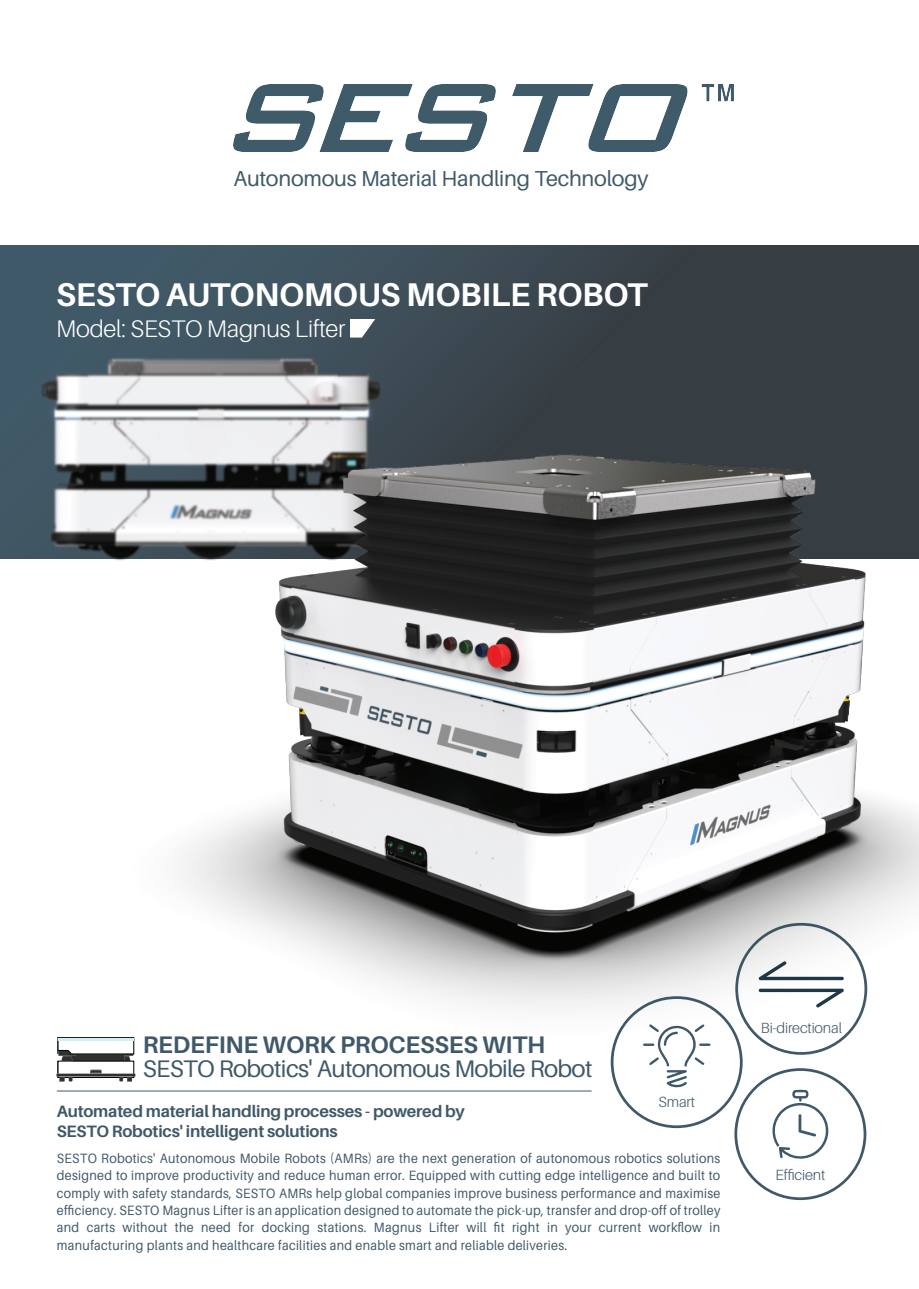
<style>
.page{position:relative;width:919px;height:1289px;background:#fff}
.page>*{position:absolute;margin:0;border:0;box-sizing:border-box;transform-origin:0 0}
.t1{font:700 32.85px "Aileron";letter-spacing:-.01em;color:#fff}
.t2{font:24px "Aileron";letter-spacing:-.025em;color:#405968}
.t3{font:700 24px "Aileron";letter-spacing:-.01em;color:#405968}
.t4{font:300 24px "Aileron";letter-spacing:-.01em;color:#fff}
.t5{font:21.6px "Aileron";letter-spacing:-.01em;color:#405968}
.t6{font:700 16.5px/19.8px "Aileron";letter-spacing:-.01em;color:#405968}
.t7{font:300 14.7px "Aileron";letter-spacing:-.01em;color:#405968}
.t8{font:13.5px/17.2px "Aileron";letter-spacing:.025em;color:#405968;text-align:justify;scale:.93 1}
</style>
<div class="page">
<div style="left:0;top:245px;width:918px;height:314px;background:linear-gradient(to right,#435e6e,#34373b)"></div>
<img style="left:233px;top:84px;width:500px;height:67px">
<svg style="left:610px;top:1053px;width:257px;height:147px"></svg>
<hr style="left:57px;top:1090px;width:534px;height:1px;background:#405968">
<div style="left:56px;top:1073px;width:80px;height:4px;border:1px solid #fff"></div>
<img style="left:0;top:296px;width:474px;height:148px">
<img style="left:0;top:444px;width:918px;height:609px">
<div style="left:58px;top:1061px;width:76px;height:16px;background:#fff"></div>
<svg style="left:58px;top:1037px;width:76px;height:24px"></svg>
<hr style="left:56px;top:1073px;width:79px;height:3px;background:#fff">
<svg style="left:90px;top:1069px;width:12px;height:4px"></svg>
<hr style="left:58px;top:1038px;width:76px;height:2px;background:#d3eef9">
<svg style="left:59px;top:1077px;width:14px;height:4px"></svg>
<svg style="left:119px;top:1077px;width:13px;height:4px"></svg>
<h3 class="t5" style="left:233px;top:167px;width:416px">Autonomous Material Handling Technology</h3>
<h1 class="t1" style="left:56px;top:276px;width:592px">SESTO AUTONOMOUS MOBILE ROBOT</h1>
<h2 class="t4" style="left:56px;top:316px;width:291px">Model: SESTO Magnus Lifter</h2>
<h2 class="t3" style="left:143px;top:1031px;width:404px">REDEFINE WORK PROCESSES WITH</h2>
<h2 class="t2" style="left:143px;top:1055px;width:451px">SESTO Robotics' Autonomous Mobile Robot</h2>
<p class="t6" style="left:57px;top:1101px;width:409px">Automated material handling processes - powered by<br>SESTO Robotics' intelligent solutions</p>
<p class="t7" style="left:658px;top:1094px;width:38px">Smart</p>
<p class="t8" style="left:57px;top:1149px;width:715px">SESTO Robotics' Autonomous Mobile Robots (AMRs) are the next generation of autonomous robotics solutions designed to improve productivity and reduce human error. Equipped with cutting edge intelligence and built to comply with safety standards, SESTO AMRs help global companies improve business performance and maximise efficiency. SESTO Magnus Lifter is an application designed to automate the pick-up, transfer and drop-off of trolley and carts without the need for docking stations. Magnus Lifter will fit right in your current workflow in manufacturing plants and healthcare facilities and enable smart and reliable deliveries.</p>
<p class="t7" style="left:760px;top:1020px;width:83px">Bi-directional</p>
<p class="t7" style="left:775px;top:1166px;width:51px">Efficient</p>
</div>
